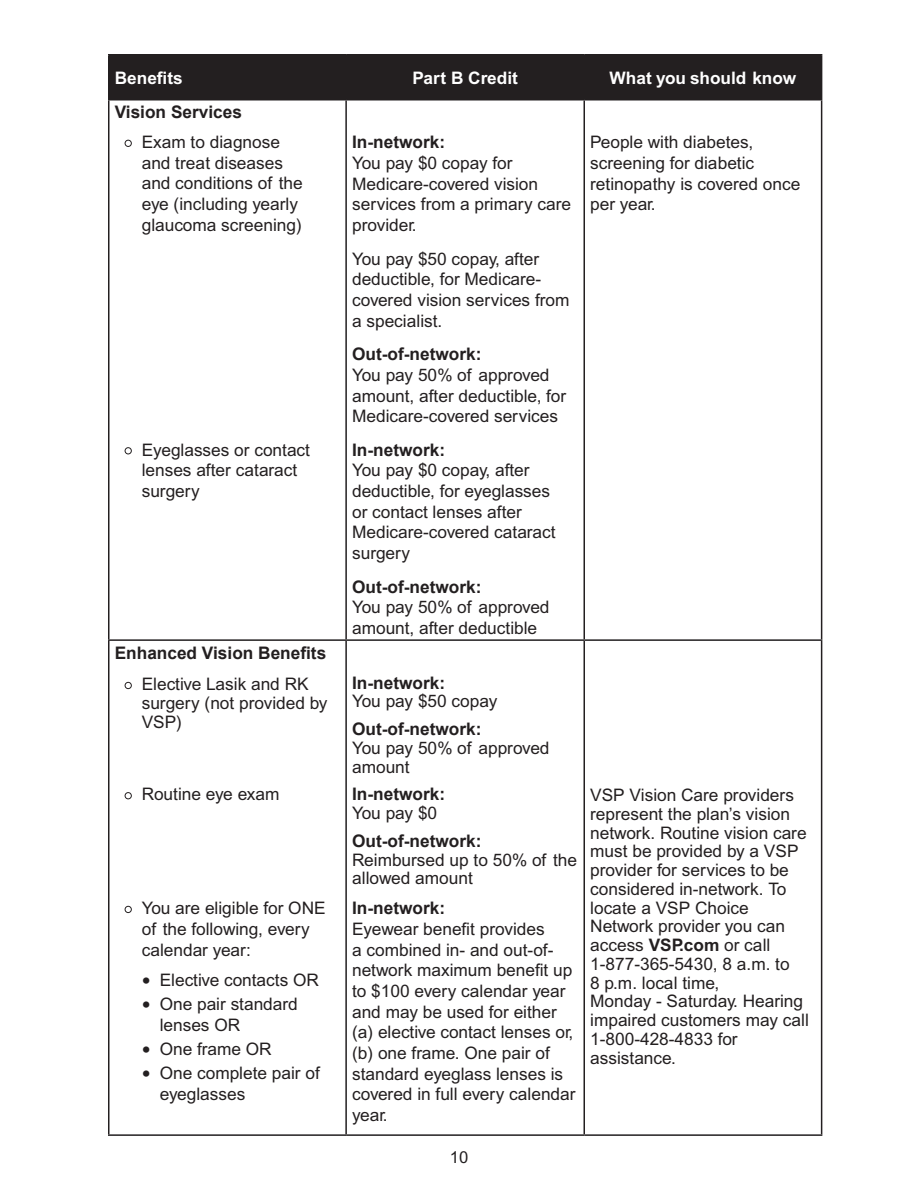
<style>
.page{position:relative;width:918px;height:1188px;background:#fff}
.page>*{position:absolute;margin:0;border:0;box-sizing:border-box;transform-origin:0 0}
.Table_Text_Left{font:17.25px/20.7px "Arial MT Std";color:#231f20}
.Table_Sub_Head{font:700 17.25px "Arial";color:#231f20}
.PB-_list{font:17.25px/21px "Arial MT Std";color:#231f20}
.Table_Head{font:700 17.25px "Arial MT Std";color:#fff}
.Table_Sub_Head-2{font:17.25px/18.8px "Arial MT Std";color:#231f20}
.Table_Text_Left-2{font:700 17.25px "Arial";color:#231f20}
.t1{font:16.5px "Arial MT Std";color:#231f20}
.s1{font-family:"Times New Roman";font-size:25.5px}
.s2{font-weight:700}
</style>
<div class="page">
<div style="left:110px;top:56px;width:711px;height:43px;background:#231f20"></div>
<hr style="left:108px;top:56px;width:2px;height:43px;background:#231f20">
<hr style="left:108px;top:54px;width:238px;height:2px;background:#231f20">
<hr style="left:108px;top:99px;width:238px;height:1px;background:#231f20">
<hr style="left:345px;top:56px;width:2px;height:43px;background:#231f20">
<hr style="left:346px;top:54px;width:238px;height:2px;background:#231f20">
<hr style="left:584px;top:54px;width:238px;height:2px;background:#231f20">
<hr style="left:584px;top:56px;width:1px;height:43px;background:#231f20">
<hr style="left:346px;top:99px;width:238px;height:1px;background:#231f20">
<hr style="left:584px;top:99px;width:238px;height:1px;background:#231f20">
<hr style="left:821px;top:56px;width:1px;height:43px;background:#231f20">
<hr style="left:108px;top:1134px;width:238px;height:2px;background:#231f20">
<hr style="left:346px;top:1134px;width:238px;height:2px;background:#231f20">
<hr style="left:584px;top:1134px;width:238px;height:2px;background:#231f20">
<hr style="left:108px;top:100px;width:2px;height:539px;background:#231f20">
<hr style="left:345px;top:100px;width:2px;height:539px;background:#231f20">
<hr style="left:584px;top:100px;width:1px;height:539px;background:#231f20">
<hr style="left:821px;top:100px;width:1px;height:539px;background:#231f20">
<hr style="left:108px;top:639px;width:238px;height:2px;background:#231f20">
<hr style="left:108px;top:641px;width:2px;height:493px;background:#231f20">
<hr style="left:346px;top:639px;width:238px;height:2px;background:#231f20">
<hr style="left:345px;top:641px;width:2px;height:493px;background:#231f20">
<hr style="left:584px;top:639px;width:238px;height:2px;background:#231f20">
<hr style="left:584px;top:641px;width:1px;height:493px;background:#231f20">
<hr style="left:821px;top:641px;width:1px;height:493px;background:#231f20">
<p class="Table_Head" style="left:115px;top:67px;width:70px">Benefits</p>
<p class="Table_Head" style="left:412px;top:67px;width:107px">Part B Credit</p>
<p class="Table_Head" style="left:610px;top:67px;width:188px">What you should know</p>
<p class="Table_Sub_Head" style="left:115px;top:101px;width:129px">Vision Services</p>
<p class="Table_Text_Left" style="left:142px;top:132px;width:163px;text-indent:-18px"><span class="s1">•</span> Exam to diagnose and treat diseases and conditions of the eye (including yearly glaucoma screening)</p>
<p class="Table_Text_Left" style="left:590px;top:133px;width:212px">People with diabetes, screening for diabetic retinopathy is covered once per year.</p>
<p class="Table_Sub_Head" style="left:352px;top:131px;width:94px">In-network:</p>
<p class="Table_Text_Left" style="left:352px;top:153px;width:221px">You pay $0 copay for<br>Medicare-covered vision services from a primary care provider.</p>
<p class="Table_Text_Left" style="left:352px;top:249px;width:219px">You pay $50 copay, after deductible, for Medicare&shy;covered vision services from a specialist.</p>
<p class="Table_Sub_Head" style="left:352px;top:343px;width:131px">Out-of-network:</p>
<p class="Table_Text_Left" style="left:352px;top:365px;width:216px">You pay 50% of approved amount, after deductible, for<br>Medicare-covered services</p>
<p class="Table_Text_Left-2" style="left:352px;top:438px;width:94px">In-network:</p>
<p class="Table_Text_Left" style="left:352px;top:461px;width:205px">You pay $0 copay, after deductible, for eyeglasses or contact lenses after<br>Medicare-covered cataract surgery</p>
<p class="Table_Sub_Head" style="left:352px;top:575px;width:131px">Out-of-network:</p>
<p class="Table_Text_Left" style="left:352px;top:598px;width:199px">You pay 50% of approved amount, after deductible</p>
<p class="Table_Text_Left" style="left:142px;top:440px;width:170px;text-indent:-18px"><span class="s1">•</span> Eyeglasses or contact lenses after cataract surgery</p>
<p class="Table_Sub_Head" style="left:115px;top:641px;width:213px">Enhanced Vision Benefits</p>
<p class="Table_Text_Left" style="left:142px;top:676px;width:187px;line-height:18.8px;text-indent:-18px"><span class="s1">•</span> Elective Lasik and RK surgery (not provided by<br>VSP)</p>
<p class="Table_Text_Left" style="left:124px;top:785px;width:157px"><span class="s1">•</span> Routine eye exam</p>
<p class="Table_Text_Left" style="left:142px;top:899px;width:185px;text-indent:-18px"><span class="s1">•</span> You are eligible for ONE of the following, every calendar year:</p>
<p class="PB-_list" style="left:142px;top:970px;width:179px"><span class="s1">•</span> Elective contacts OR</p>
<p class="PB-_list" style="left:160px;top:994px;width:140px;text-indent:-18px"><span class="s1">•</span> One pair standard lenses OR</p>
<p class="PB-_list" style="left:142px;top:1039px;width:131px"><span class="s1">•</span> One frame OR</p>
<p class="PB-_list" style="left:160px;top:1063px;width:162px;text-indent:-18px"><span class="s1">•</span> One complete pair of eyeglasses</p>
<p class="Table_Sub_Head" style="left:352px;top:671px;width:94px">In-network:</p>
<p class="Table_Text_Left" style="left:352px;top:692px;width:147px">You pay $50 copay</p>
<p class="Table_Sub_Head" style="left:352px;top:718px;width:131px">Out-of-network:</p>
<p class="Table_Sub_Head-2" style="left:352px;top:739px;width:199px">You pay 50% of approved amount</p>
<p class="Table_Sub_Head" style="left:352px;top:783px;width:94px">In-network:</p>
<p class="Table_Text_Left" style="left:352px;top:804px;width:87px">You pay $0</p>
<p class="Table_Sub_Head" style="left:352px;top:830px;width:131px">Out-of-network:</p>
<p class="Table_Text_Left" style="left:352px;top:851px;width:226px;line-height:18.8px">Reimbursed up to 50% of the allowed amount</p>
<p class="Table_Sub_Head" style="left:352px;top:897px;width:94px">In-network:</p>
<p class="Table_Text_Left" style="left:352px;top:919px;width:225px">Eyewear benefit provides<br>a combined in- and out-of&shy;network maximum benefit up to $100 every calendar year and may be used for either (a) elective contact lenses or, (b) one frame. One pair of standard eyeglass lenses is covered in full every calendar year.</p>
<p class="t1" style="left:450px;top:1147px;width:20px">10</p>
<p class="Table_Text_Left" style="left:590px;top:787px;width:220px;line-height:18.8px">VSP Vision Care providers represent the plan’s vision network. Routine vision care must be provided by a VSP provider for services to be considered in-network. To locate a VSP Choice<br>Network provider you can access <span class="s2">VSP.com</span> or call<br>1-877-365-5430, 8 a.m. to<br>8 p.m. local time,<br>Monday - Saturday. Hearing impaired customers may call<br>1-800-428-4833 for assistance.</p>
</div>
